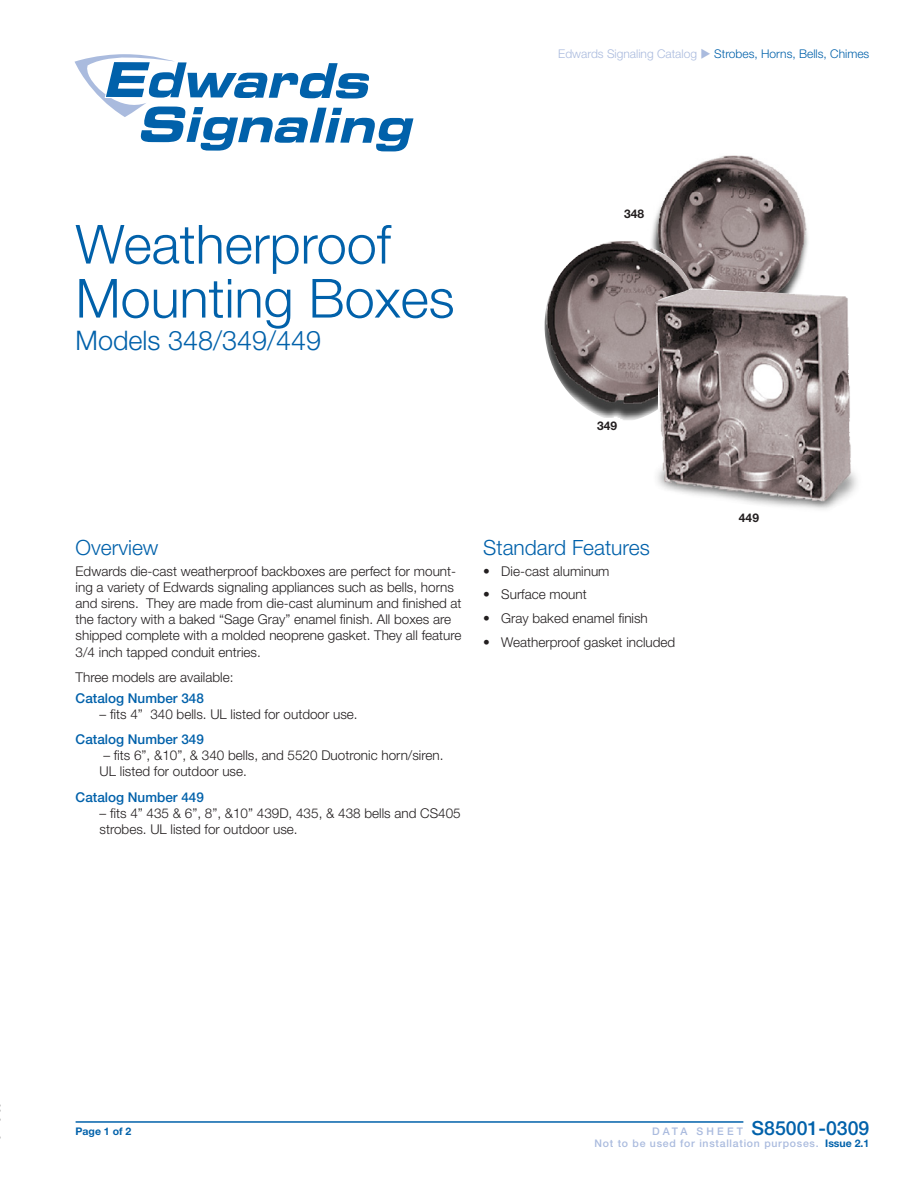
<style>
.page{position:relative;width:918px;height:1188px;background:#fff}
.page>*{position:absolute;margin:0;border:0;box-sizing:border-box;transform-origin:0 0}
.t1{font:300 54px/54px "Helvetica Neue LT Std";color:#0161aa}
.Model{font:300 27px "Helvetica Neue LT Std";color:#0161aa}
.HEAD{font:300 21px "Helvetica Neue LT Std";color:#0161aa}
.t2{font:500 19.5px "Helvetica Neue LT Std";color:#0161aa}
.BODY{font:300 13.5px/16.2px "Helvetica Neue LT Std";color:#231f20}
.Features{font:300 13.5px "Helvetica Neue LT Std";color:#231f20}
.BODY-2{font:500 13.5px "Helvetica Neue LT Std";color:#0161aa}
.t3{font:300 12px "Helvetica Neue LT Std";color:#0161aa}
.t4{font:700 12px "Helvetica Neue LT Std";color:#231f20}
.t5{font:500 10.5px "Helvetica Neue LT Std";letter-spacing:.07em;color:#aabbde}
.t6{font:700 10.5px "Helvetica Neue LT Std";color:#0161aa}
.s1{color:#aabbde}
.s2{font-size:10.5px;color:#aabbde}
.s3{font-weight:700;color:#0161aa}
</style>
<div class="page">
<hr style="left:76px;top:1121px;width:667px;height:2px;background:#0161aa">
<svg style="left:75px;top:54px;width:338px;height:98px"></svg>
<img style="left:651px;top:155px;width:157px;height:134px">
<img style="left:544px;top:241px;width:161px;height:179px">
<img style="left:651px;top:289px;width:206px;height:221px">
<p class="t3" style="left:558px;top:47px;width:313px"><span class="s1">Edwards Signaling Catalog</span> <span class="s1">◆</span> Strobes, Horns, Bells, Chimes</p>
<p class="t1" style="left:76px;top:216px;width:381px">Weatherproof<br>Mounting Boxes</p>
<p class="Model" style="left:76px;top:324px;width:247px">Models 348/349/449</p>
<p class="t4" style="left:624px;top:206px;width:22px">348</p>
<p class="t4" style="left:597px;top:418px;width:22px">349</p>
<p class="HEAD" style="left:76px;top:535px;width:84px">Overview</p>
<p class="BODY" style="left:76px;top:563px;width:388px">Edwards die-cast weatherproof backboxes are perfect for mount&shy;ing a variety of Edwards signaling appliances such as bells, horns and sirens. They are made from die-cast aluminum and finished at the factory with a baked “Sage Gray” enamel finish. All boxes are shipped complete with a molded neoprene gasket. They all feature 3/4 inch tapped conduit entries.</p>
<p class="BODY" style="left:76px;top:669px;width:159px">Three models are available:</p>
<p class="BODY-2" style="left:76px;top:690px;width:130px">Catalog Number 348</p>
<p class="BODY" style="left:100px;top:706px;width:260px">– fits 4” 340 bells. UL listed for outdoor use.</p>
<p class="BODY-2" style="left:76px;top:731px;width:130px">Catalog Number 349</p>
<p class="BODY" style="left:100px;top:747px;width:345px">– fits 6”, &amp;10”, &amp; 340 bells, and 5520 Duotronic horn/siren.<br>UL listed for outdoor use.</p>
<p class="BODY-2" style="left:76px;top:789px;width:130px">Catalog Number 449</p>
<p class="BODY" style="left:100px;top:805px;width:363px">– fits 4” 435 &amp; 6”, 8”, &amp;10” 439D, 435, &amp; 438 bells and CS405 strobes. UL listed for outdoor use.</p>
<p class="HEAD" style="left:483px;top:535px;width:168px">Standard Features</p>
<p class="Features" style="left:483px;top:563px;width:128px">• Die-cast aluminum</p>
<p class="Features" style="left:483px;top:586px;width:105px">• Surface mount</p>
<p class="Features" style="left:483px;top:610px;width:166px">• Gray baked enamel finish</p>
<p class="Features" style="left:483px;top:634px;width:194px">• Weatherproof gasket included</p>
<p class="t4" style="left:739px;top:510px;width:22px">449</p>
<p class="t6" style="left:76px;top:1124px;width:57px">Page 1 of 2</p>
<p class="t2" style="left:652px;top:1116px;width:219px"><span class="s2">D A T A S H E E T</span> S85001-0309</p>
<p class="t5" style="left:595px;top:1137px;width:276px">Not to be used for installation purposes. <span class="s3">Issue 2.1</span></p>
</div>
